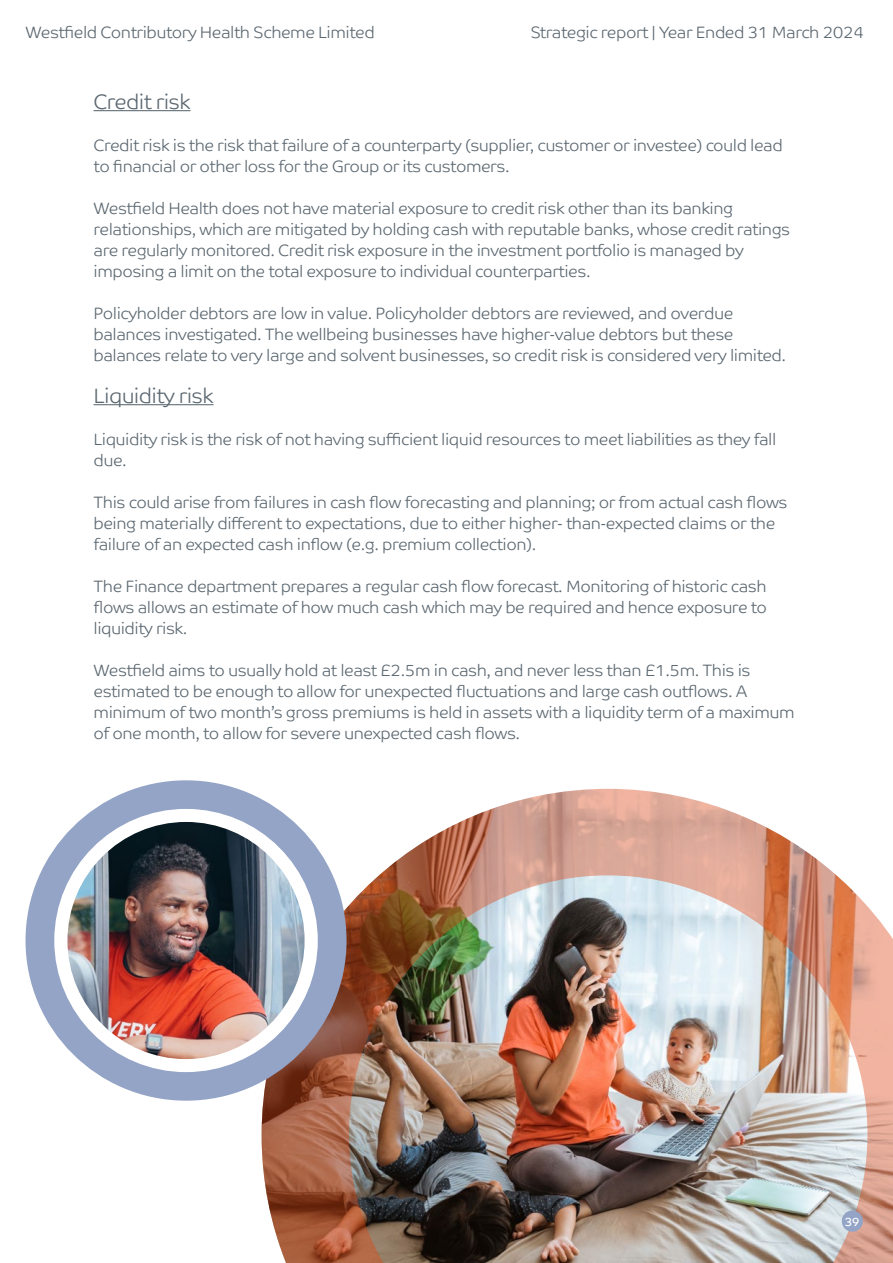
<style>
.page{position:relative;width:893px;height:1263px;background:#fff}
.page>*{position:absolute;margin:0;border:0;box-sizing:border-box;transform-origin:0 0}
.t1{font:300 21px "Co Text";letter-spacing:-.03em;color:#5b6770}
.t2{font:300 16.5px/21px "Co Text";letter-spacing:-.03em;color:#5b6770}
.t3{font:12px "Co Text";color:#fff}
</style>
<div class="page">
<hr style="left:94px;top:110px;width:97px;height:1px;background:#5b6770">
<hr style="left:94px;top:404px;width:120px;height:1px;background:#5b6770">
<img style="left:261px;top:789px;width:632px;height:474px">
<div style="left:26px;top:780px;width:321px;height:321px;background:#94a4c6;border-radius:50%"></div>
<div style="left:54px;top:809px;width:264px;height:263px;background:#fff;border-radius:50%"></div>
<img style="left:67px;top:822px;width:238px;height:237px;border-radius:119px">
<div style="left:842px;top:1210px;width:21px;height:22px;background:#94a4c6;border-radius:50%"></div>
<p class="t2" style="left:26px;top:21px;width:351px">Westfield Contributory Health Scheme Limited</p>
<p class="t2" style="left:531px;top:21px;width:335px">Strategic report | Year Ended 31 March 2024</p>
<p class="t1" style="left:94px;top:90px;width:98px">Credit risk</p>
<p class="t2" style="left:94px;top:135px;width:691px">Credit risk is the risk that failure of a counterparty (supplier, customer or investee) could lead to financial or other loss for the Group or its customers.</p>
<p class="t2" style="left:94px;top:198px;width:698px">Westfield Health does not have material exposure to credit risk other than its banking relationships, which are mitigated by holding cash with reputable banks, whose credit ratings are regularly monitored. Credit risk exposure in the investment portfolio is managed by imposing a limit on the total exposure to individual counterparties.</p>
<p class="t2" style="left:94px;top:303px;width:694px">Policyholder debtors are low in value. Policyholder debtors are reviewed, and overdue balances investigated. The wellbeing businesses have higher-value debtors but these balances relate to very large and solvent businesses, so credit risk is considered very limited.</p>
<p class="t1" style="left:94px;top:384px;width:122px">Liquidity risk</p>
<p class="t2" style="left:94px;top:429px;width:684px">Liquidity risk is the risk of not having sufficient liquid resources to meet liabilities as they fall due.</p>
<p class="t2" style="left:94px;top:492px;width:696px">This could arise from failures in cash flow forecasting and planning; or from actual cash flows being materially different to expectations, due to either higher- than-expected claims or the failure of an expected cash inflow (e.g. premium collection).</p>
<p class="t2" style="left:94px;top:576px;width:675px;text-align:justify">The Finance department prepares a regular cash flow forecast. Monitoring of historic cash flows allows an estimate of how much cash which may be required and hence exposure to liquidity risk.</p>
<p class="t2" style="left:94px;top:660px;width:703px">Westfield aims to usually hold at least £2.5m in cash, and never less than £1.5m. This is estimated to be enough to allow for unexpected fluctuations and large cash outflows. A minimum of two month’s gross premiums is held in assets with a liquidity term of a maximum of one month, to allow for severe unexpected cash flows.</p>
<p class="t3" style="left:844px;top:1214px;width:17px">39</p>
</div>
